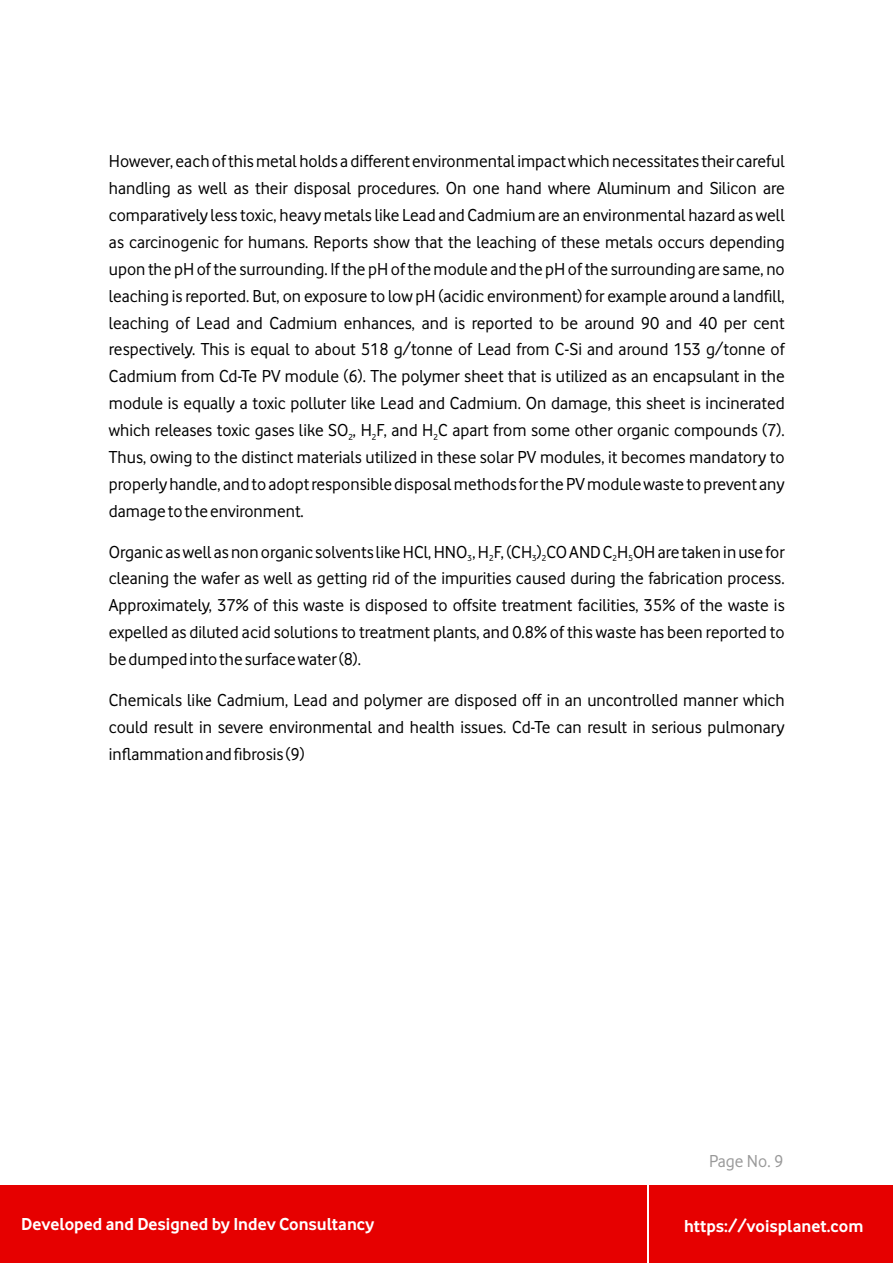
<style>
.page{position:relative;width:893px;height:1263px;background:#fff}
.page>*{position:absolute;margin:0;border:0;box-sizing:border-box;transform-origin:0 0}
.t1{font:18px/26.8px "Vodafone Rg";color:#000;text-align:justify}
.t2{font:700 18px "Vodafone Rg";color:#fff}
.t3{font:18px "Vodafone Rg";color:#999}
.t4{font:9px "Vodafone Rg";color:#000}
</style>
<div class="page">
<div style="left:0;top:1185px;width:893px;height:78px;background:#e60000"></div>
<hr style="left:647px;top:1185px;width:2px;height:78px;background:#fff">
<p class="t1" style="left:109px;top:149px;width:677px">However, each of this metal holds a different environmental impact which necessitates their careful handling as well as their disposal procedures. On one hand where Aluminum and Silicon are comparatively less toxic, heavy metals like Lead and Cadmium are an environmental hazard as well as carcinogenic for humans. Reports show that the leaching of these metals occurs depending upon the pH of the surrounding. If the pH of the module and the pH of the surrounding are same, no leaching is reported. But, on exposure to low pH (acidic environment) for example around a landfill, leaching of Lead and Cadmium enhances, and is reported to be around 90 and 40 per cent respectively. This is equal to about 518 g/tonne of Lead from C-Si and around 153 g/tonne of Cadmium from Cd-Te PV module (6). The polymer sheet that is utilized as an encapsulant in the module is equally a toxic polluter like Lead and Cadmium. On damage, this sheet is incinerated which releases toxic gases like SO , H F, and H C apart from some other organic compounds (7).</p>
<p class="t4" style="left:348px;top:432px;width:6px">2</p>
<p class="t4" style="left:372px;top:432px;width:6px">2</p>
<p class="t4" style="left:433px;top:432px;width:6px">2</p>
<p class="t1" style="left:109px;top:444px;width:677px">Thus, owing to the distinct materials utilized in these solar PV modules, it becomes mandatory to properly handle, and to adopt responsible disposal methods for the PV module waste to prevent any damage to the environment.</p>
<p class="t1" style="left:109px;top:539px;width:677px">Organic as well as non organic solvents like HCl, HNO , H F, (CH ) CO AND C H OH are taken in use for</p>
<p class="t4" style="left:467px;top:554px;width:6px">3</p>
<p class="t4" style="left:489px;top:554px;width:6px">2</p>
<p class="t4" style="left:532px;top:554px;width:16px">3 2</p>
<p class="t4" style="left:613px;top:554px;width:22px">2 5</p>
<p class="t1" style="left:109px;top:565px;width:677px">cleaning the wafer as well as getting rid of the impurities caused during the fabrication process.<br>Approximately, 37% of this waste is disposed to offsite treatment facilities, 35% of the waste is expelled as diluted acid solutions to treatment plants, and 0.8% of this waste has been reported to be dumped into the surface water (8).</p>
<p class="t1" style="left:109px;top:687px;width:677px">Chemicals like Cadmium, Lead and polymer are disposed off in an uncontrolled manner which could result in severe environmental and health issues. Cd-Te can result in serious pulmonary inflammation and fibrosis (9)</p>
<p class="t3" style="left:709px;top:1152px;width:76px">Page No. 9</p>
<p class="t2" style="left:21px;top:1218px;width:355px">Developed and Designed by Indev Consultancy</p>
<p class="t2" style="left:684px;top:1220px;width:181px">https://voisplanet.com</p>
</div>
